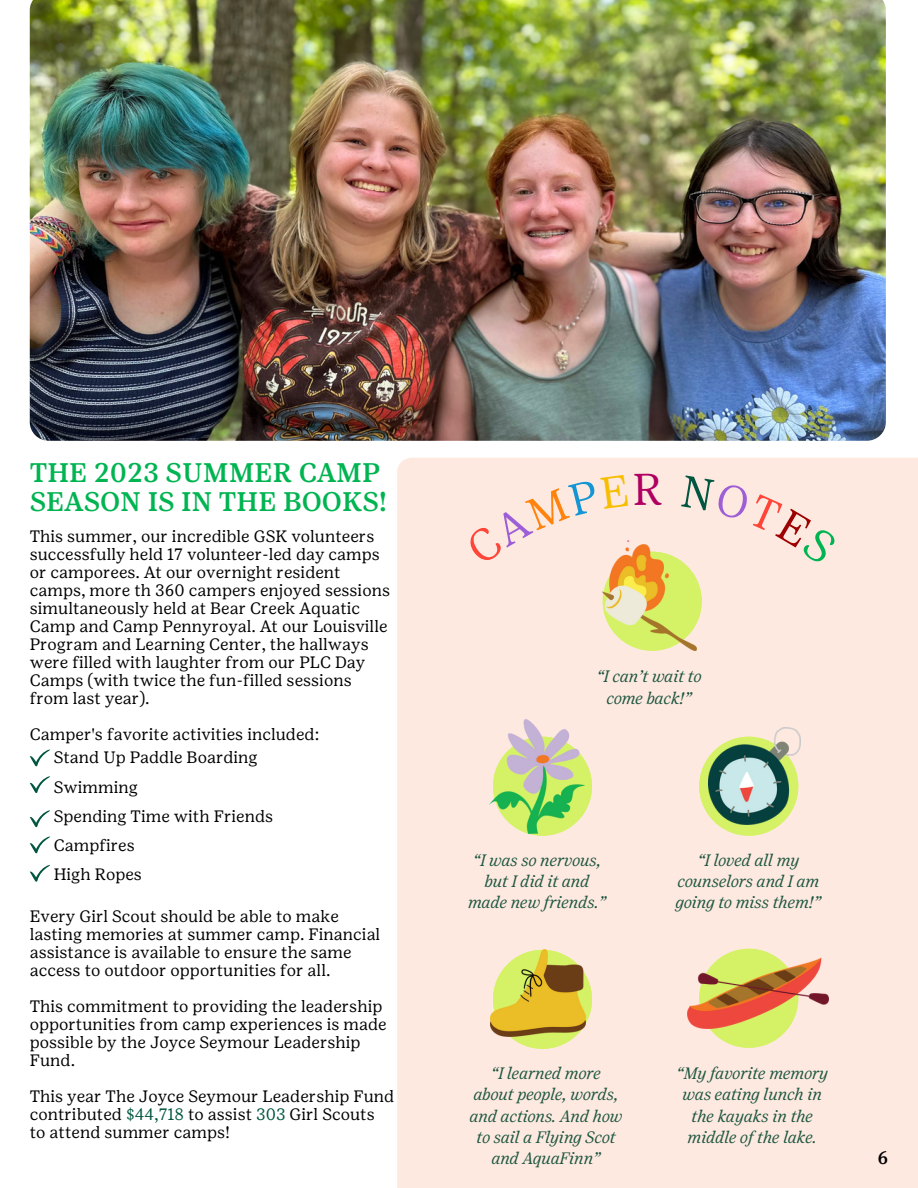
<style>
.page{position:relative;width:918px;height:1188px;background:#fff}
.page>*{position:absolute;margin:0;border:0;box-sizing:border-box;transform-origin:0 0}
.t1{font:500 26.85px/29.2px "Girl Scout Text";color:#00b451}
.t2{font:500 18px "Girl Scout Text";color:#000}
.t3{font:16.5px/18px "Girl Scout Text";color:#000}
.t4{font:italic 300 16.5px/21.3px "Girl Scout Display";color:#1d5740;text-align:center}
.s1{color:#005640}
</style>
<div class="page">
<div style="left:397px;top:458px;width:521px;height:730px;background:#fee9e1"></div>
<svg style="left:493px;top:737px;width:99px;height:99px"></svg>
<svg style="left:493px;top:950px;width:99px;height:99px;background:#eaeba9"></svg>
<svg style="left:699px;top:737px;width:99px;height:99px;background:#eaebab"></svg>
<img style="left:709px;top:727px;width:92px;height:98px">
<svg style="left:699px;top:949px;width:99px;height:99px;background:#e9eda3"></svg>
<img style="left:489px;top:719px;width:96px;height:114px">
<img style="left:491px;top:950px;width:94px;height:86px">
<img style="left:687px;top:958px;width:142px;height:71px">
<img style="left:30px;top:0;width:856px;height:441px">
<svg style="left:30px;top:749px;width:20px;height:17px"></svg>
<svg style="left:30px;top:776px;width:20px;height:17px"></svg>
<svg style="left:30px;top:810px;width:20px;height:17px"></svg>
<svg style="left:30px;top:836px;width:20px;height:17px"></svg>
<svg style="left:30px;top:865px;width:20px;height:17px"></svg>
<svg style="left:464px;top:473px;width:374px;height:178px;background:#fae6d1"></svg>
<p class="t1" style="left:30px;top:458px;width:359px">THE 2023 SUMMER CAMP<br>SEASON IS IN THE BOOKS!</p>
<p class="t3" style="left:30px;top:527px;width:352px">This summer, our incredible GSK volunteers successfully held 17 volunteer-led day camps</p>
<p class="t3" style="left:30px;top:563px;width:362px">or camporees. At our overnight resident camps, more th 360 campers enjoyed sessions simultaneously held at Bear Creek Aquatic Camp and Camp Pennyroyal. At our Louisville Program and Learning Center, the hallways were filled with laughter from our PLC Day Camps (with twice the fun-filled sessions from last year).</p>
<p class="t3" style="left:30px;top:725px;width:291px">Camper's favorite activities included:</p>
<p class="t3" style="left:54px;top:749px;width:205px">Stand Up Paddle Boarding</p>
<p class="t3" style="left:54px;top:778px;width:86px">Swimming</p>
<p class="t3" style="left:54px;top:807px;width:221px">Spending Time with Friends</p>
<p class="t3" style="left:54px;top:836px;width:83px">Campfires</p>
<p class="t3" style="left:54px;top:866px;width:90px">High Ropes</p>
<p class="t3" style="left:30px;top:907px;width:352px">Every Girl Scout should be able to make lasting memories at summer camp. Financial assistance is available to ensure the same access to outdoor opportunities for all.</p>
<p class="t3" style="left:30px;top:997px;width:359px">This commitment to providing the leadership opportunities from camp experiences is made possible by the Joyce Seymour Leadership Fund.</p>
<p class="t3" style="left:30px;top:1087px;width:366px">This year The Joyce Seymour Leadership Fund contributed <span class="s1">$44,718</span> to assist <span class="s1">303</span> Girl Scouts to attend summer camps!</p>
<p class="t4" style="left:597px;top:666px;width:106px">“I can’t wait to</p>
<p class="t4" style="left:607px;top:687px;width:86px">come back!”</p>
<p class="t4" style="left:468px;top:849px;width:140px">“I was so nervous, but I did it and made new friends.”</p>
<p class="t4" style="left:676px;top:849px;width:147px">“I loved all my counselors and I am going to miss them!”</p>
<p class="t4" style="left:470px;top:1062px;width:154px">“I learned more about people, words, and actions. And how to sail a Flying Scot and AquaFinn”</p>
<p class="t4" style="left:677px;top:1062px;width:153px">“My favorite memory was eating lunch in the kayaks in the middle of the lake.</p>
<p class="t2" style="left:877px;top:1147px;width:12px">6</p>
</div>
